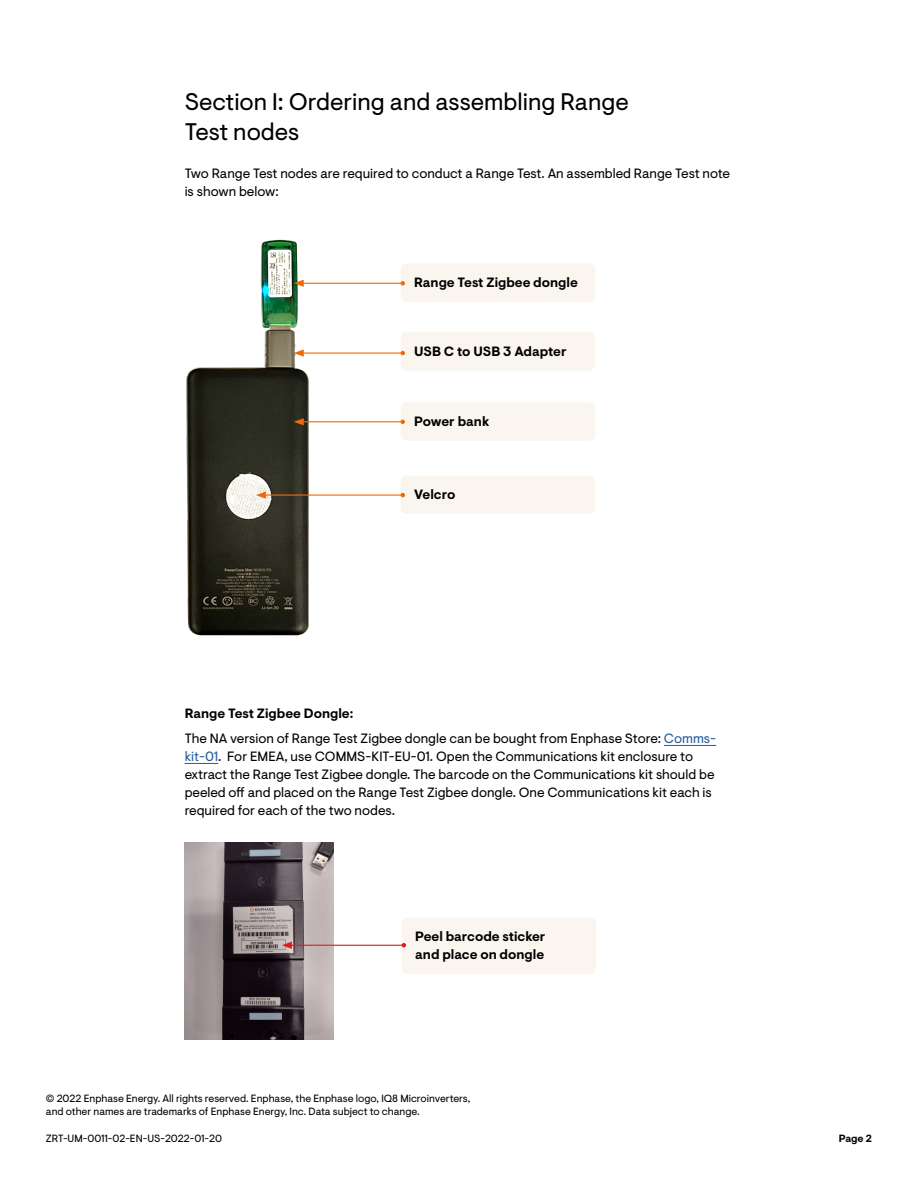
<style>
.page{position:relative;width:918px;height:1188px;background:#fff}
.page>*{position:absolute;margin:0;border:0;box-sizing:border-box;transform-origin:0 0}
.t1{font:24px/30px "Enphase Visuelt";color:#000}
.t2{font:13.5px/18px "Enphase Visuelt";color:#000}
.t3{font:700 13.5px/18px "Enphase Visuelt";color:#000}
.t4{font:10.5px/13.5px "Enphase Visuelt";color:#000}
.t5{font:700 10.5px "Enphase Visuelt";color:#000}
.s1{font-weight:700}
.s2{color:#275b9b}
</style>
<div class="page">
<hr style="left:664px;top:745px;width:52px;height:1px;background:#275b9b">
<hr style="left:185px;top:763px;width:33px;height:1px;background:#275b9b">
<div style="left:401px;top:263px;width:194px;height:39px;background:#faf6ef;border-radius:6px"></div>
<div style="left:401px;top:332px;width:194px;height:39px;background:#faf6ef;border-radius:6px"></div>
<div style="left:401px;top:402px;width:194px;height:39px;background:#faf6ef;border-radius:6px"></div>
<div style="left:401px;top:476px;width:194px;height:38px;background:#faf6ef;border-radius:6px"></div>
<img style="left:186px;top:239px;width:184px;height:397px">
<hr style="left:301px;top:283px;width:102px;height:1px;background:#ed6b06">
<svg style="left:294px;top:280px;width:10px;height:7px"></svg>
<svg style="left:400px;top:281px;width:5px;height:5px"></svg>
<hr style="left:301px;top:352px;width:102px;height:2px;background:#ed6b06">
<svg style="left:294px;top:349px;width:10px;height:8px"></svg>
<svg style="left:400px;top:351px;width:5px;height:4px"></svg>
<hr style="left:301px;top:421px;width:102px;height:1px;background:#ed6b06">
<svg style="left:294px;top:418px;width:10px;height:7px"></svg>
<svg style="left:400px;top:420px;width:5px;height:4px"></svg>
<hr style="left:264px;top:494px;width:139px;height:2px;background:#ed6b06">
<svg style="left:256px;top:491px;width:10px;height:8px"></svg>
<svg style="left:400px;top:493px;width:5px;height:4px"></svg>
<img style="left:184px;top:843px;width:149px;height:196px">
<div style="left:402px;top:918px;width:194px;height:56px;background:#faf6ef;border-radius:6px"></div>
<hr style="left:290px;top:945px;width:114px;height:1px;background:#d91e1e">
<svg style="left:282px;top:942px;width:10px;height:7px"></svg>
<svg style="left:402px;top:943px;width:4px;height:4px"></svg>
<h1 class="t1" style="left:185px;top:87px;width:446px">Section I: Ordering and assembling Range<br>Test nodes</h1>
<p class="t2" style="left:185px;top:165px;width:547px">Two Range Test nodes are required to conduct a Range Test. An assembled Range Test note is shown below:</p>
<p class="t3" style="left:414px;top:274px;width:165px">Range Test Zigbee dongle</p>
<p class="t3" style="left:414px;top:342px;width:154px">USB C to USB 3 Adapter</p>
<p class="t3" style="left:414px;top:413px;width:77px">Power bank</p>
<p class="t3" style="left:414px;top:486px;width:43px">Velcro</p>
<p class="t2" style="left:185px;top:702px;width:533px;line-height:24.8px"><span class="s1">Range Test Zigbee Dongle:<br></span>The NA version of Range Test Zigbee dongle can be bought from Enphase Store: <span class="s2">Comms-</span></p>
<p class="t2" style="left:185px;top:748px;width:531px"><span class="s2">kit-01</span>. For EMEA, use COMMS-KIT-EU-01. Open the Communications kit enclosure to extract the Range Test Zigbee dongle. The barcode on the Communications kit should be peeled off and placed on the Range Test Zigbee dongle. One Communications kit each is required for each of the two nodes.</p>
<p class="t3" style="left:415px;top:928px;width:132px">Peel barcode sticker and place on dongle</p>
<p class="t4" style="left:46px;top:1092px;width:426px">© 2022 Enphase Energy. All rights reserved. Enphase, the Enphase logo, IQ8 Microinverters, and other names are trademarks of Enphase Energy, Inc. Data subject to change.</p>
<p class="t4" style="left:46px;top:1132px;width:178px">ZRT-UM-0011-02-EN-US-2022-01-20</p>
<p class="t5" style="left:839px;top:1132px;width:35px">Page 2</p>
</div>
